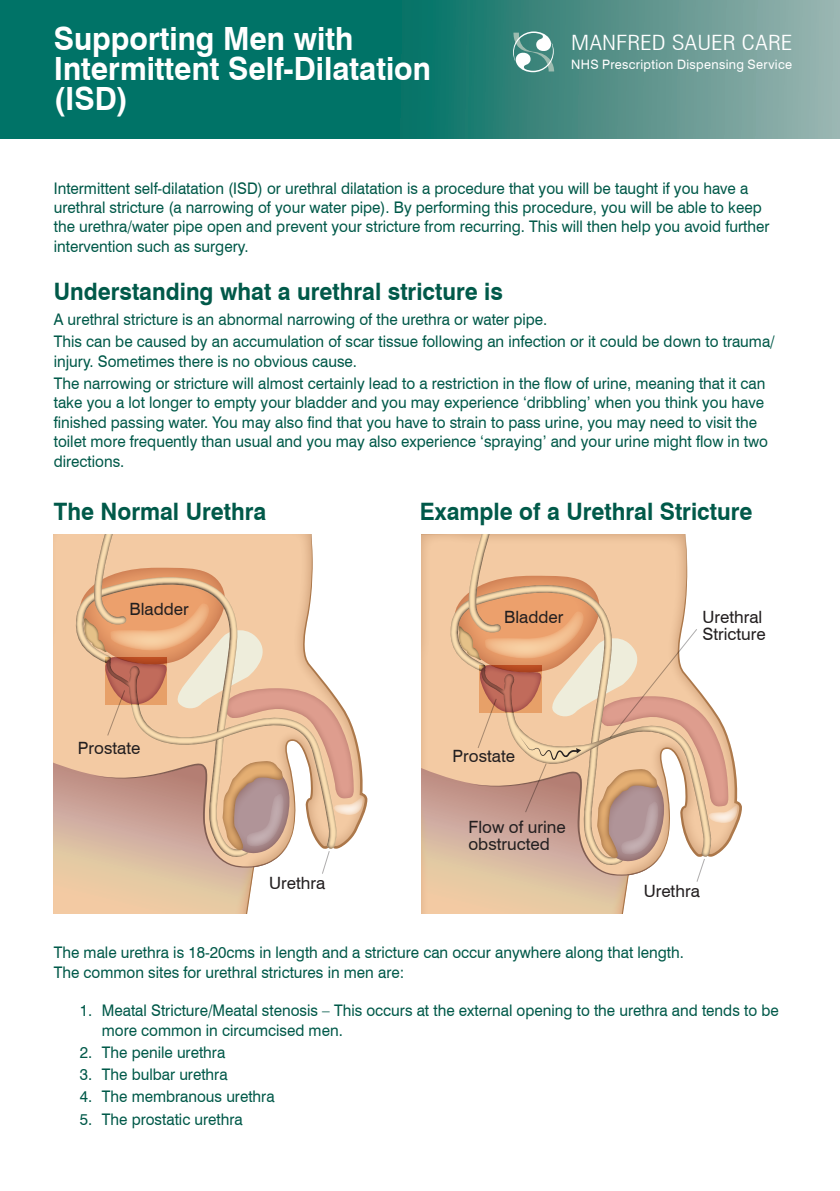
<style>
.page{position:relative;width:840px;height:1191px;background:#fff}
.page>*{position:absolute;margin:0;border:0;box-sizing:border-box;transform-origin:0 0}
.t1{font:700 32px/30px "Swiss 721 BT";color:#fff;scale:.95 1}
.t2{font:700 24px "Swiss 721 BT";color:#005949;scale:.95 1}
.t3{font:300 condensed 20.2px "Swiss 721 BT";color:#fff;scale:1.25 1}
.t4{font:17px/17px "Swiss 721 BT";color:#231f20}
.t5{font:16px/19.4px "Swiss 721 BT";color:#005949;scale:.95 1}
.t6{font:13px "Swiss 721 BT";letter-spacing:.025em;color:#fff}
</style>
<div class="page">
<svg style="left:0;top:0;width:839px;height:138px;background:#2a8379"></svg>
<svg style="left:513px;top:31px;width:41px;height:41px"></svg>
<svg style="left:54px;top:534px;width:308px;height:379px;background:#e6c2a5"></svg>
<svg style="left:421px;top:534px;width:316px;height:379px;background:#e5c1a5"></svg>
<h1 class="t1" style="left:54px;top:23px;width:398px">Supporting Men with<br>Intermittent Self-Dilatation (ISD)</h1>
<p class="t3" style="left:571px;top:31px;width:178px">MANFRED SAUER CARE</p>
<p class="t6" style="left:571px;top:56px;width:222px">NHS Prescription Dispensing Service</p>
<p class="t5" style="left:54px;top:178px;width:754px">Intermittent self-dilatation (ISD) or urethral dilatation is a procedure that you will be taught if you have a urethral stricture (a narrowing of your water pipe). By performing this procedure, you will be able to keep the urethra/water pipe open and prevent your stricture from recurring. This will then help you avoid further intervention such as surgery.</p>
<h2 class="t2" style="left:54px;top:277px;width:474px">Understanding what a urethral stricture is</h2>
<p class="t5" style="left:54px;top:308px;width:760px;line-height:22.2px">A urethral stricture is an abnormal narrowing of the urethra or water pipe.<br>This can be caused by an accumulation of scar tissue following an infection or it could be down to trauma/</p>
<p class="t5" style="left:54px;top:350px;width:750px;line-height:22.2px">injury. Sometimes there is no obvious cause.<br>The narrowing or stricture will almost certainly lead to a restriction in the flow of urine, meaning that it can</p>
<p class="t5" style="left:54px;top:393px;width:753px">take you a lot longer to empty your bladder and you may experience ‘dribbling’ when you think you have finished passing water. You may also find that you have to strain to pass urine, you may need to visit the toilet more frequently than usual and you may also experience ‘spraying’ and your urine might flow in two directions.</p>
<h2 class="t2" style="left:54px;top:497px;width:225px">The Normal Urethra</h2>
<h2 class="t2" style="left:420px;top:497px;width:351px">Example of a Urethral Stricture</h2>
<p class="t4" style="left:129px;top:600px;width:61px">Bladder</p>
<p class="t4" style="left:78px;top:739px;width:64px">Prostate</p>
<p class="t4" style="left:269px;top:874px;width:58px">Urethra</p>
<p class="t4" style="left:504px;top:609px;width:61px">Bladder</p>
<p class="t4" style="left:452px;top:747px;width:64px">Prostate</p>
<p class="t4" style="left:468px;top:818px;width:99px">Flow of urine obstructed</p>
<p class="t4" style="left:702px;top:608px;width:65px">Urethral<br>Stricture</p>
<p class="t4" style="left:643px;top:882px;width:58px">Urethra</p>
<p class="t5" style="left:54px;top:942px;width:664px">The male urethra is 18-20cms in length and a stricture can occur anywhere along that length.<br>The common sites for urethral strictures in men are:</p>
<p class="t5" style="left:102px;top:1000px;width:713px;text-indent:-22px">1. Meatal Stricture/Meatal stenosis – This occurs at the external opening to the urethra and tends to be more common in circumcised men.</p>
<p class="t5" style="left:80px;top:1042px;width:154px">2. The penile urethra</p>
<p class="t5" style="left:80px;top:1064px;width:157px">3. The bulbar urethra</p>
<p class="t5" style="left:80px;top:1087px;width:206px">4. The membranous urethra</p>
<p class="t5" style="left:80px;top:1109px;width:173px">5. The prostatic urethra</p>
</div>
